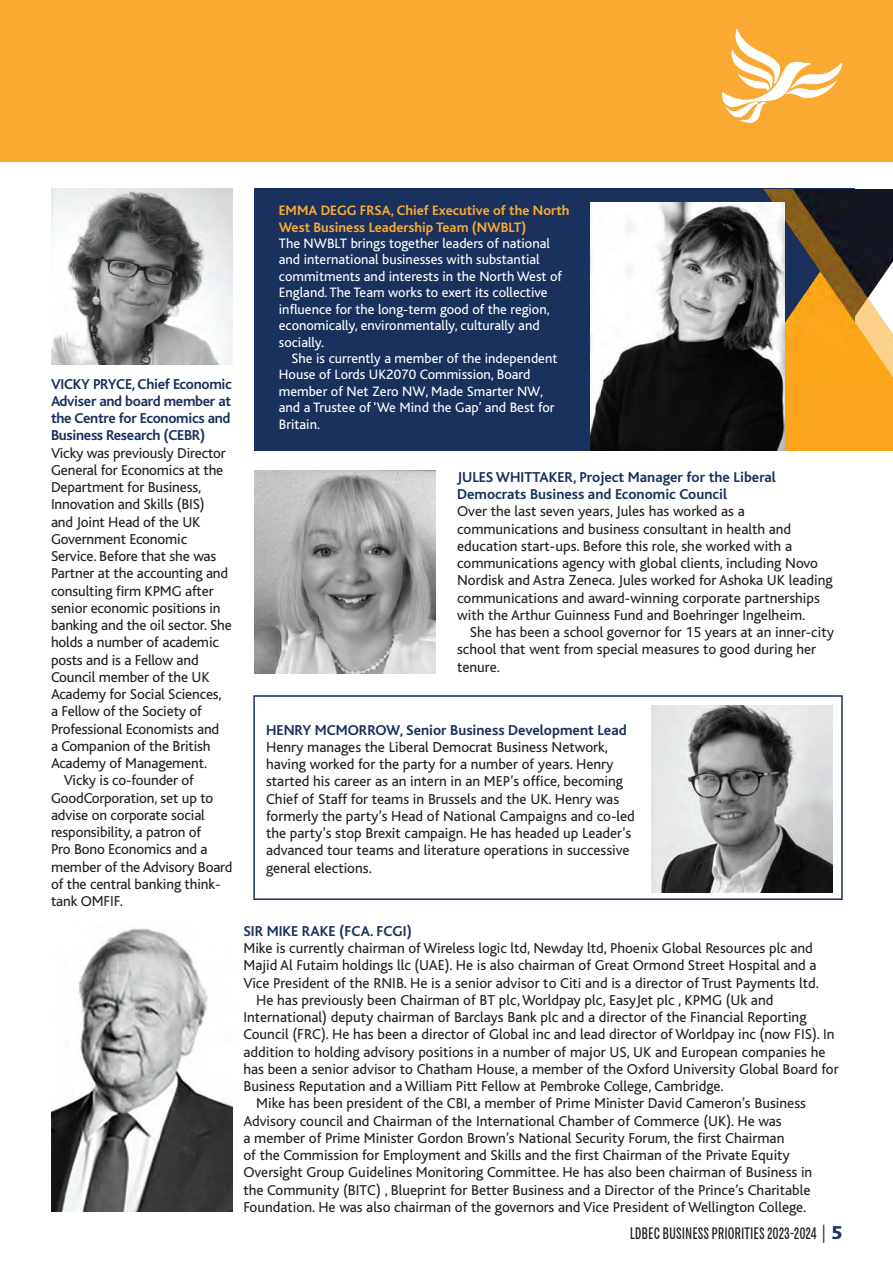
<style>
.page{position:relative;width:893px;height:1263px;background:#fff}
.page>*{position:absolute;margin:0;border:0;box-sizing:border-box;transform-origin:0 0}
.t1{font:16.5px "Chartwell Bars";color:#231f20}
.t2{font:15px/17.2px "Bliss";color:#231f20}
.t3{font:700 15px/17.2px "Bliss";color:#1a315d}
.t4{font:14.25px/16.4px "Bliss";color:#fff}
.t5{font:700 14.25px/16.4px "Bliss";color:#faaa33}
.s1{font-size:18px}
.s2{font-family:"Bliss";font-weight:800;font-size:19.5px;color:#1a315d}
</style>
<div class="page">
<div style="left:253px;top:695px;width:590px;height:205px;border:2px solid #1a315d"></div>
<div style="left:0;top:0;width:893px;height:162px;background:#faaa33"></div>
<svg style="left:722px;top:29px;width:120px;height:94px"></svg>
<img style="left:254px;top:470px;width:182px;height:203px">
<img style="left:51px;top:189px;width:182px;height:175px">
<img style="left:651px;top:705px;width:182px;height:187px">
<div style="left:254px;top:189px;width:601px;height:262px;background:#1a315d"></div>
<img style="left:656px;top:189px;width:237px;height:262px">
<img style="left:590px;top:203px;width:195px;height:248px">
<img style="left:51px;top:928px;width:182px;height:284px">
<p class="t3" style="left:51px;top:375px;width:182px;text-align:justify">VICKY PRYCE, Chief Economic Adviser and board member at the Centre for Economics and Business Research (CEBR)</p>
<p class="t2" style="left:51px;top:444px;width:182px">Vicky was previously Director<br>General for Economics at the<br>Department for Business,<br>Innovation and Skills (BIS)<br>and Joint Head of the UK<br>Government Economic<br>Service. Before that she was<br>Partner at the accounting and consulting firm KPMG after senior economic positions in banking and the oil sector. She holds a number of academic posts and is a Fellow and<br>Council member of the UK<br>Academy for Social Sciences, a Fellow of the Society of<br>Professional Economists and<br>a Companion of the British<br>Academy of Management.</p>
<p class="t2" style="left:51px;top:772px;width:183px;text-indent:13px">Vicky is co-founder of<br>GoodCorporation, set up to advise on corporate social responsibility, a patron of<br>Pro Bono Economics and a member of the Advisory Board of the central banking think&shy;tank OMFIF.</p>
<p class="t5" style="left:279px;top:203px;width:292px">EMMA DEGG FRSA, Chief Executive of the North<br>West Business Leadership Team (NWBLT)</p>
<p class="t4" style="left:279px;top:235px;width:285px">The NWBLT brings together leaders of national and international businesses with substantial commitments and interests in the North West of England. The Team works to exert its collective influence for the long-term good of the region, economically, environmentally, culturally and socially.</p>
<p class="t4" style="left:279px;top:350px;width:280px;text-indent:13px">She is currently a member of the independent House of Lords UK2070 Commission, Board member of Net Zero NW, Made Smarter NW, and a Trustee of ‘We Mind the Gap’ and Best for Britain.</p>
<p class="t3" style="left:457px;top:468px;width:320px">JULES WHITTAKER, Project Manager for the Liberal<br>Democrats Business and Economic Council</p>
<p class="t2" style="left:457px;top:503px;width:377px">Over the last seven years, Jules has worked as a communications and business consultant in health and education start-ups. Before this role, she worked with a communications agency with global clients, including Novo Nordisk and Astra Zeneca. Jules worked for Ashoka UK leading communications and award-winning corporate partnerships with the Arthur Guinness Fund and Boehringer Ingelheim.</p>
<p class="t2" style="left:457px;top:624px;width:378px;text-indent:13px">She has been a school governor for 15 years at an inner-city school that went from special measures to good during her tenure.</p>
<p class="t3" style="left:266px;top:721px;width:362px">HENRY MCMORROW, Senior Business Development Lead</p>
<p class="t2" style="left:266px;top:739px;width:370px">Henry manages the Liberal Democrat Business Network, having worked for the party for a number of years. Henry started his career as an intern in an MEP’s office, becoming Chief of Staff for teams in Brussels and the UK. Henry was formerly the party’s Head of National Campaigns and co-led the party’s stop Brexit campaign. He has headed up Leader’s advanced tour teams and literature operations in successive general elections.</p>
<p class="t3" style="left:243px;top:923px;width:170px">SIR MIKE RAKE (FCA. FCGI)</p>
<p class="t2" style="left:243px;top:940px;width:577px">Mike is currently chairman of Wireless logic ltd, Newday ltd, Phoenix Global Resources plc and<br>Majid Al Futaim holdings llc (UAE). He is also chairman of Great Ormond Street Hospital and a<br>Vice President of the RNIB. He is a senior advisor to Citi and is a director of Trust Payments ltd.</p>
<p class="t2" style="left:243px;top:992px;width:597px;text-indent:13px">He has previously been Chairman of BT plc, Worldpay plc, EasyJet plc , KPMG (Uk and International) deputy chairman of Barclays Bank plc and a director of the Financial Reporting Council (FRC). He has been a director of Global inc and lead director of Worldpay inc (now FIS). In addition to holding advisory positions in a number of major US, UK and European companies he has been a senior advisor to Chatham House, a member of the Oxford University Global Board for Business Reputation and a William Pitt Fellow at Pembroke College, Cambridge.</p>
<p class="t2" style="left:243px;top:1095px;width:570px;text-indent:13px">Mike has been president of the CBI, a member of Prime Minister David Cameron’s Business Advisory council and Chairman of the International Chamber of Commerce (UK). He was<br>a member of Prime Minister Gordon Brown’s National Security Forum, the first Chairman<br>of the Commission for Employment and Skills and the first Chairman of the Private Equity Oversight Group Guidelines Monitoring Committee. He has also been chairman of Business in the Community (BITC) , Blueprint for Better Business and a Director of the Prince’s Charitable Foundation. He was also chairman of the governors and Vice President of Wellington College.</p>
<p class="t1" style="left:630px;top:1223px;width:214px">LDBEC BUSINESS PRIORITIES 2023-2024 <span class="s1">|</span> <span class="s2">5</span></p>
</div>
